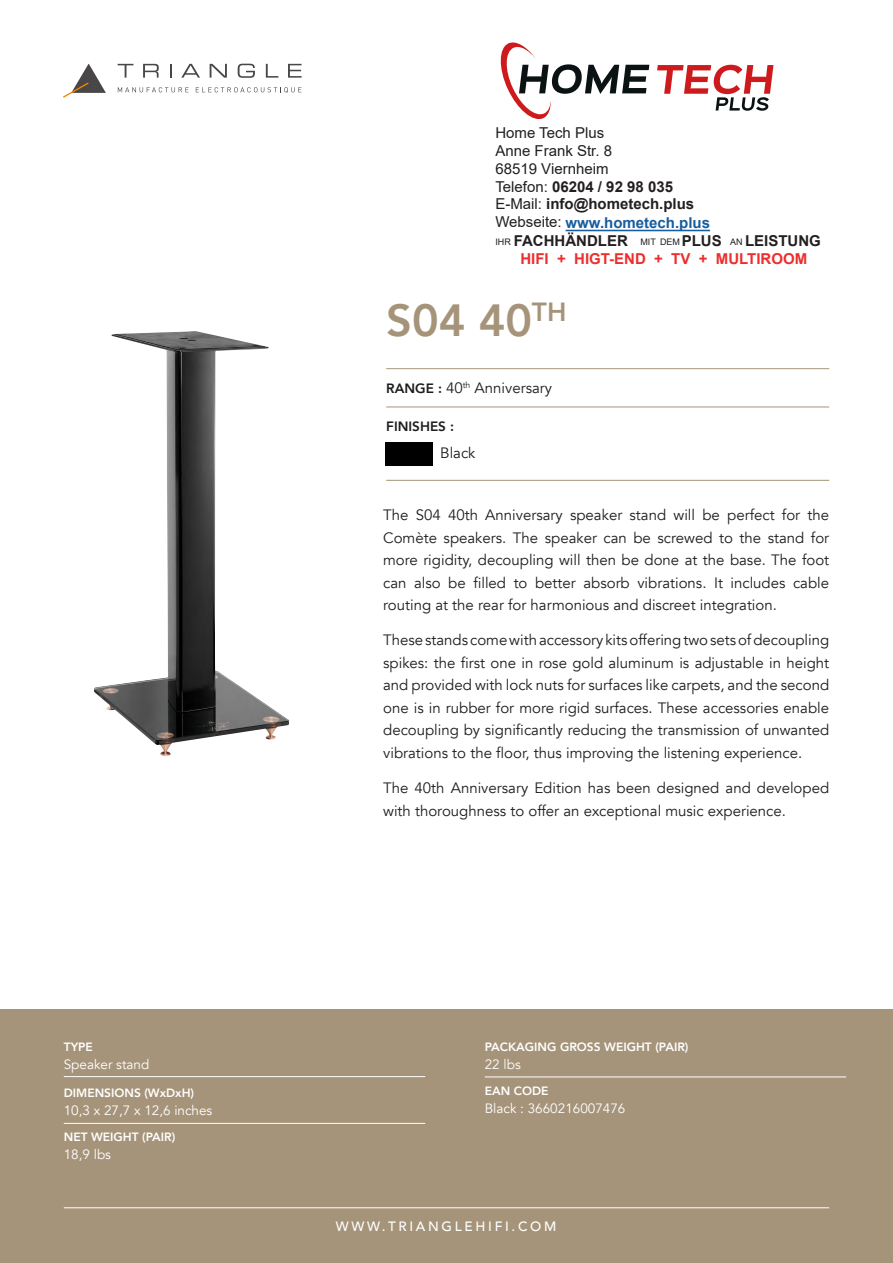
<style>
.page{position:relative;width:893px;height:1263px;background:#fff}
.page>*{position:absolute;margin:0;border:0;box-sizing:border-box;transform-origin:0 0}
.t1{font:800 45px "Avenir";color:#a6947a}
.t2{font:15px/22.5px "Avenir";color:#1d1d1b;text-align:justify}
.t3{font:700 15px "Arial";color:#231f20}
.t4{font:15px "Arial";color:#231f20}
.t5{font:700 15px "Arial";color:#175d9e}
.t6{font:700 15px "Arial";color:#ee2d2d}
.t7{font:13.5px "Avenir";color:#fff}
.t8{font:500 13.5px "Avenir";letter-spacing:.2em;color:#fff}
.t9{font:800 13.5px "Avenir";color:#1d1d1b}
.t10{font:800 12px "Avenir";color:#fff}
.s1{font-weight:400}
.s2{font-weight:400;color:#231f20}
.s3{font-weight:400;font-size:9px}
.s4{font-weight:800;font-size:13.5px}
</style>
<div class="page">
<div style="left:0;top:1010px;width:893px;height:253px;background:#a6947a"></div>
<svg style="left:118px;top:64px;width:15px;height:14px"></svg>
<svg style="left:143px;top:64px;width:16px;height:14px"></svg>
<svg style="left:170px;top:64px;width:2px;height:14px"></svg>
<svg style="left:181px;top:64px;width:19px;height:14px"></svg>
<svg style="left:210px;top:64px;width:17px;height:14px"></svg>
<svg style="left:238px;top:64px;width:17px;height:14px"></svg>
<svg style="left:266px;top:64px;width:12px;height:14px"></svg>
<svg style="left:288px;top:64px;width:14px;height:14px"></svg>
<svg style="left:118px;top:87px;width:71px;height:5px"></svg>
<svg style="left:196px;top:87px;width:105px;height:6px"></svg>
<svg style="left:63px;top:64px;width:43px;height:34px"></svg>
<img style="left:94px;top:331px;width:195px;height:425px">
<hr style="left:386px;top:368px;width:443px;height:1px;background:#a6947a">
<hr style="left:386px;top:407px;width:443px;height:1px;background:#a6947a">
<hr style="left:386px;top:480px;width:443px;height:1px;background:#a6947a">
<hr style="left:64px;top:1076px;width:361px;height:1px;background:#fff">
<hr style="left:64px;top:1123px;width:361px;height:1px;background:#fff">
<hr style="left:485px;top:1076px;width:361px;height:1px;background:#fff">
<hr style="left:64px;top:1207px;width:765px;height:1px;background:#fff">
<div style="left:386px;top:442px;width:47px;height:24px;background:#000"></div>
<svg style="left:501px;top:42px;width:148px;height:77px"></svg>
<svg style="left:657px;top:65px;width:116px;height:46px"></svg>
<hr style="left:566px;top:230px;width:144px;height:1px;background:#175d9e">
<p class="t10" style="left:64px;top:1037px;width:31px">TYPE</p>
<p class="t7" style="left:64px;top:1056px;width:87px">Speaker stand</p>
<p class="t10" style="left:64px;top:1083px;width:132px">DIMENSIONS (WxDxH)</p>
<p class="t7" style="left:64px;top:1102px;width:150px">10,3 x 27,7 x 12,6 inches</p>
<p class="t10" style="left:64px;top:1128px;width:113px">NET WEIGHT (PAIR)</p>
<p class="t7" style="left:64px;top:1147px;width:49px">18,9 lbs</p>
<p class="t4" style="left:495px;top:123px;width:110px">Home Tech Plus</p>
<p class="t4" style="left:495px;top:141px;width:118px">Anne Frank Str. 8</p>
<p class="t4" style="left:495px;top:158px;width:115px">68519 Viernheim</p>
<p class="t3" style="left:495px;top:176px;width:179px"><span class="s1">Telefon:</span> 06204 / 92 98 035</p>
<p class="t3" style="left:495px;top:194px;width:200px"><span class="s1">E-Mail:</span> info@hometech.plus</p>
<p class="t5" style="left:495px;top:212px;width:216px"><span class="s2">Webseite:</span> www.hometech.plus</p>
<p class="t3" style="left:495px;top:231px;width:327px"><span class="s3">IHR</span> FACHHÄNDLER <span class="s3">MIT DEM</span> PLUS <span class="s3">AN</span> LEISTUNG</p>
<p class="t6" style="left:520px;top:249px;width:288px">HIFI + HIGT-END + TV + MULTIROOM</p>
<h1 class="t1" style="left:386px;top:286px;width:182px">S04 40<sup>TH</sup></h1>
<p class="t2" style="left:386px;top:377px;width:167px"><span class="s4">RANGE :</span> 40<sup>th</sup> Anniversary</p>
<p class="t9" style="left:386px;top:416px;width:69px">FINISHES :</p>
<p class="t2" style="left:440px;top:442px;width:37px">Black</p>
<p class="t2" style="left:383px;top:504px;width:447px">The S04 40th Anniversary speaker stand will be perfect for the Comète speakers. The speaker can be screwed to the stand for more rigidity, decoupling will then be done at the base. The foot can also be filled to better absorb vibrations. It includes cable routing at the rear for harmonious and discreet integration.</p>
<p class="t2" style="left:383px;top:629px;width:447px">These stands come with accessory kits offering two sets of decoupling spikes: the first one in rose gold aluminum is adjustable in height and provided with lock nuts for surfaces like carpets, and the second one is in rubber for more rigid surfaces. These accessories enable decoupling by significantly reducing the transmission of unwanted vibrations to the floor, thus improving the listening experience.</p>
<p class="t2" style="left:383px;top:777px;width:447px">The 40th Anniversary Edition has been designed and developed with thoroughness to offer an exceptional music experience.</p>
<p class="t10" style="left:485px;top:1037px;width:205px">PACKAGING GROSS WEIGHT (PAIR)</p>
<p class="t7" style="left:485px;top:1056px;width:38px">22 lbs</p>
<p class="t10" style="left:485px;top:1081px;width:65px">EAN CODE</p>
<p class="t7" style="left:485px;top:1100px;width:142px">Black : 3660216007476</p>
<p class="t8" style="left:336px;top:1214px;width:222px">WWW.TRIANGLEHIFI.COM</p>
</div>
